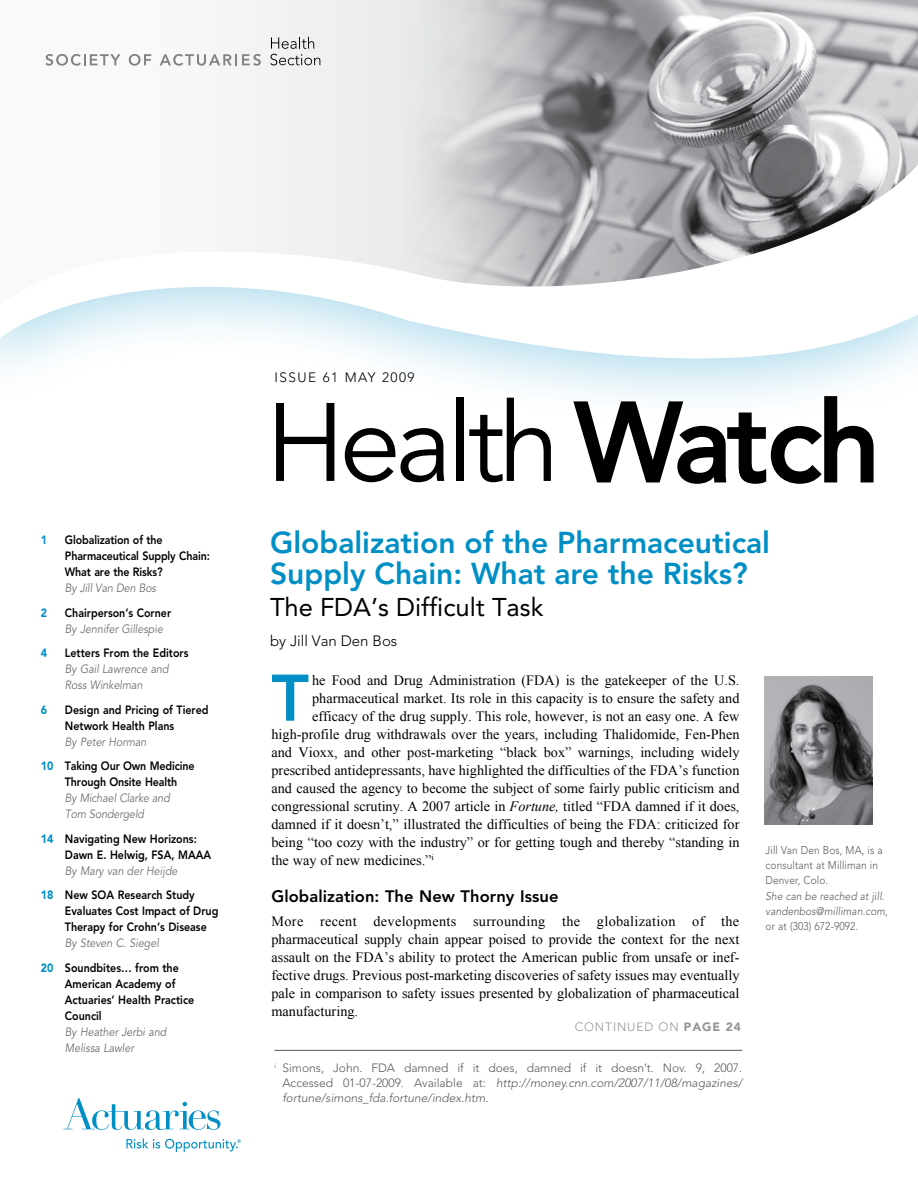
<style>
.page{position:relative;width:918px;height:1188px;background:#fff}
.page>*{position:absolute;margin:0;border:0;box-sizing:border-box;transform-origin:0 0}
.t1{font:110.1px "Avenir";color:#000}
.t2{font:800 65.1px "Avenir";color:#008fc5}
.t3{font:800 30px/31.5px "Avenir";color:#008fc5}
.t4{font:25.5px "Avenir";color:#000}
.t5{font:800 16.5px "Avenir";letter-spacing:.005em;color:#000}
.t6{font:300 15px "Avenir";color:#000}
.t7{font:14.25px/18px "Times New Roman";color:#000;text-align:justify}
.t8{font:300 13.5px "Avenir";letter-spacing:.11em;color:#000}
.t9{font:800 12px/16.2px "Avenir";color:#000;scale:.89 1}
.t10{font:300 12px/15px "Avenir";color:#58595b;text-align:justify}
.t11{font:italic 12px/16.2px "Avenir";color:#6d6f71;scale:.89 1}
.t12{font:300 12px "Avenir";letter-spacing:.075em;color:#939598}
.t13{font:900 12px "Avenir";letter-spacing:.075em;color:#939598}
.t14{font:900 12px "Avenir";color:#008fc5;scale:.89 1}
.t15{font:italic 300 11.25px/15.5px "Avenir";letter-spacing:.01em;color:#58595b;scale:.9 1}
.t16{font:300 11.25px/15.5px "Avenir";letter-spacing:.01em;color:#58595b;scale:.9 1}
.s1{font-weight:400;font-style:italic;color:#6d6f71}
.s2{font-weight:900;color:#008fc5}
.s3{font-weight:500}
.s4{font-style:italic}
.s5{font-weight:300}
.s6{font-style:normal}
</style>
<div class="page">
<div style="left:0;top:0;width:918px;height:425px;background:#008fc5;opacity:.35"></div>
<svg style="left:2px;top:310px;width:916px;height:73px"></svg>
<img style="left:0;top:0;width:918px;height:310px">
<svg style="left:571px;top:395px;width:304px;height:89px"></svg>
<svg style="left:63px;top:1098px;width:157px;height:32px"></svg>
<svg style="left:126px;top:1138px;width:115px;height:14px"></svg>
<svg style="left:45px;top:54px;width:76px;height:12px"></svg>
<svg style="left:129px;top:54px;width:22px;height:12px"></svg>
<svg style="left:160px;top:54px;width:101px;height:12px"></svg>
<svg style="left:270px;top:37px;width:50px;height:28px"></svg>
<img style="left:764px;top:676px;width:108px;height:149px">
<hr style="left:274px;top:1050px;width:468px;height:1px;background:#58595b">
<p class="t14" style="left:41px;top:533px;width:9px">1</p>
<p class="t9" style="left:65px;top:532px;width:164px">Globalization of the<br>Pharmaceutical Supply Chain:<br>What are the Risks?</p>
<p class="t11" style="left:65px;top:581px;width:104px">By Jill Van Den Bos</p>
<p class="t14" style="left:41px;top:605px;width:9px">2</p>
<p class="t9" style="left:65px;top:604px;width:121px">Chairperson’s Corner</p>
<p class="t11" style="left:65px;top:621px;width:112px">By Jennifer Gillespie</p>
<p class="t14" style="left:41px;top:646px;width:9px">4</p>
<p class="t9" style="left:65px;top:645px;width:140px">Letters From the Editors</p>
<p class="t11" style="left:65px;top:661px;width:118px">By Gail Lawrence and<br>Ross Winkelman</p>
<p class="t14" style="left:41px;top:702px;width:9px">6</p>
<p class="t9" style="left:65px;top:701px;width:163px">Design and Pricing of Tiered<br>Network Health Plans</p>
<p class="t9" style="left:41px;top:729px;width:174px;line-height:24.3px;text-indent:24px"><span class="s1">By Peter Horman<br></span><span class="s2">10</span> Taking Our Own Medicine</p>
<p class="t9" style="left:65px;top:774px;width:128px">Through Onsite Health</p>
<p class="t11" style="left:65px;top:790px;width:119px">By Michael Clarke and<br>Tom Sondergeld</p>
<p class="t9" style="left:65px;top:830px;width:166px;text-indent:-24px"><span class="s2">14</span> Navigating New Horizons:<br>Dawn E. Helwig, FSA, MAAA</p>
<p class="t9" style="left:41px;top:859px;width:174px;line-height:24.3px;text-align:center"><span class="s1">By Mary van der Heijde<br></span><span class="s2">18</span> New SOA Research Study</p>
<p class="t9" style="left:65px;top:903px;width:174px">Evaluates Cost Impact of Drug<br>Therapy for Crohn’s Disease</p>
<p class="t9" style="left:41px;top:931px;width:156px;line-height:24.3px;text-align:center"><span class="s1">By Steven C. Siegel<br></span><span class="s2">20</span> Soundbites… from the</p>
<p class="t9" style="left:65px;top:976px;width:147px">American Academy of<br>Actuaries’ Health Practice<br>Council</p>
<p class="t11" style="left:65px;top:1024px;width:116px">By Heather Jerbi and<br>Melissa Lawler</p>
<p class="t8" style="left:274px;top:369px;width:142px">ISSUE 61 may 2009</p>
<h1 class="t1" style="left:265px;top:380px;width:615px">Health <span class="s3">Watch</span></h1>
<h3 class="t3" style="left:270px;top:527px;width:502px">Globalization of the Pharmaceutical<br>Supply Chain: What are the Risks?</h3>
<h3 class="t4" style="left:270px;top:592px;width:275px">The FDA’s Difficult Task</h3>
<p class="t6" style="left:270px;top:632px;width:129px">by Jill Van Den Bos</p>
<h2 class="t2" style="left:272px;top:660px;width:39px">T</h2>
<p class="t7" style="left:312px;top:671px;width:429px">he Food and Drug Administration (FDA) is the gatekeeper of the U.S.</p>
<p class="t7" style="left:312px;top:689px;width:429px">pharmaceutical market. Its role in this capacity is to ensure the safety and</p>
<p class="t7" style="left:312px;top:707px;width:429px">efficacy of the drug supply. This role, however, is not an easy one. A few</p>
<p class="t7" style="left:271px;top:725px;width:469px">high-profile drug withdrawals over the years, including Thalidomide, Fen-Phen</p>
<p class="t7" style="left:271px;top:743px;width:469px">and Vioxx, and other post-marketing “black box” warnings, including widely</p>
<p class="t7" style="left:271px;top:761px;width:469px">prescribed antidepressants, have highlighted the difficulties of the FDA’s function</p>
<p class="t7" style="left:271px;top:779px;width:469px">and caused the agency to become the subject of some fairly public criticism and</p>
<p class="t7" style="left:271px;top:797px;width:469px">congressional scrutiny. A 2007 article in <span class="s4">Fortune,</span> titled “FDA damned if it does,</p>
<p class="t7" style="left:271px;top:815px;width:469px">damned if it doesn’t,” illustrated the difficulties of being the FDA: criticized for</p>
<p class="t7" style="left:271px;top:833px;width:469px">being “too cozy with the industry” or for getting tough and thereby “standing in</p>
<p class="t7" style="left:271px;top:851px;width:164px">the way of new medicines.”<sup>i</sup></p>
<p class="t5" style="left:272px;top:886px;width:289px">Globalization: The New Thorny Issue</p>
<p class="t7" style="left:272px;top:912px;width:470px">More recent developments surrounding the globalization of the pharmaceutical supply chain appear poised to provide the context for the next assault on the FDA’s ability to protect the American public from unsafe or inef&shy;fective drugs. Previous post-marketing discoveries of safety issues may eventually pale in comparison to safety issues presented by globalization of pharmaceutical manufacturing.</p>
<p class="t12" style="left:575px;top:1020px;width:62px">Conti nued</p>
<p class="t13" style="left:659px;top:1020px;width:84px"><span class="s5">on</span> page 24</p>
<p class="t10" style="left:282px;top:1060px;width:461px;text-indent:-8px"><sup>i</sup> Simons, John. FDA damned if it does, damned if it doesn’t. N ov. 9, 2007.<br>Accessed 01-07-2009. Available at: <span class="s4">http://money.cnn.com/2007/11/08/magazines/ fortune/simons_fda.fortune/index.htm.</span></p>
<p class="t16" style="left:766px;top:842px;width:132px">Jill Van Den Bos, MA, is a consultant at Milliman in<br>Denver, Colo.</p>
<p class="t15" style="left:766px;top:888px;width:137px">She can be reached at jill. vandenbos@milliman.com<span class="s6">, or at (303) 672-9092.</span></p>
</div>
